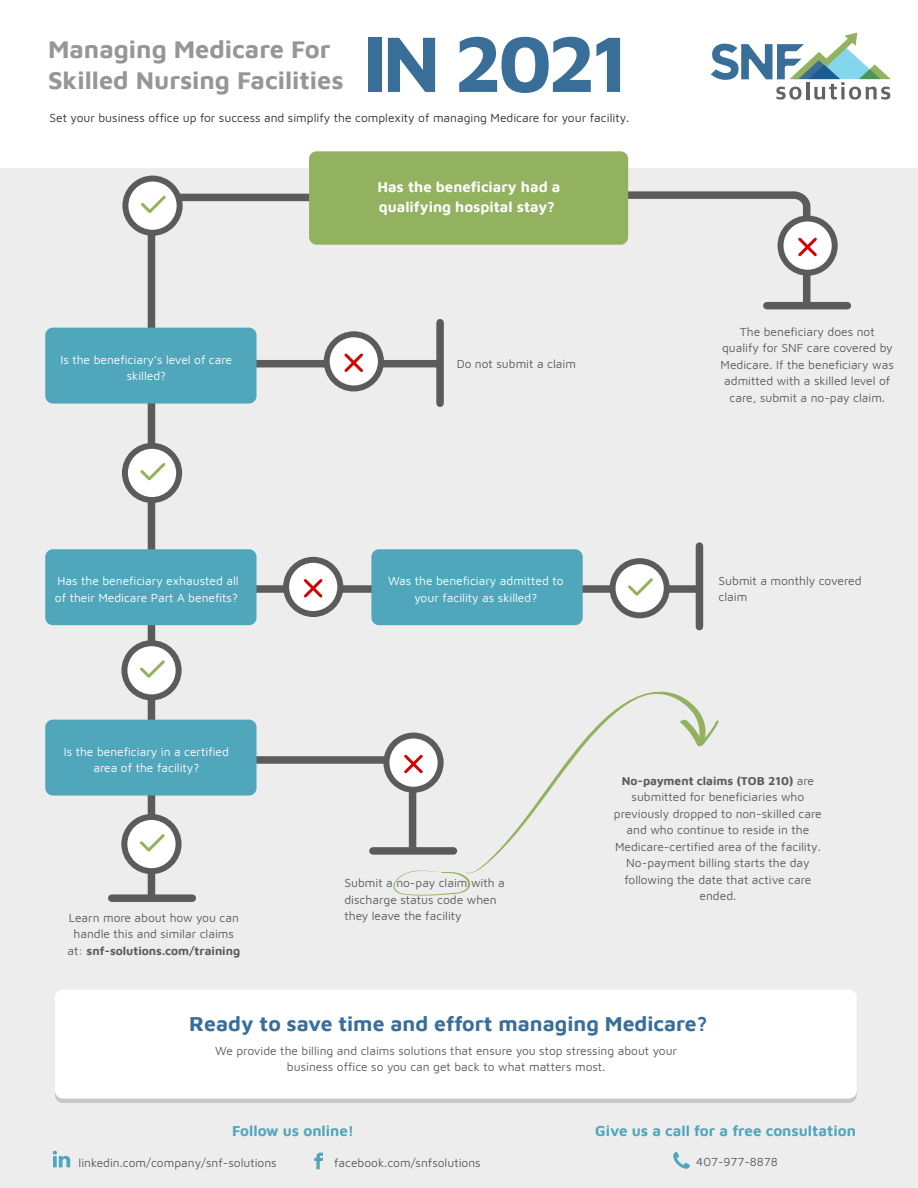
<style>
.page{position:relative;width:918px;height:1188px;background:#fff}
.page>*{position:absolute;margin:0;border:0;box-sizing:border-box;transform-origin:0 0}
.t1{font:700 81.15px "Maven Pro";letter-spacing:-.06em;color:#396e99}
.t2{font:700 25.35px/30.5px "Maven Pro";color:#969696}
.t3{font:700 21.15px "Maven Pro";color:#396e99}
.t4{font:700 15.15px "Maven Pro";color:#50a6ba}
.t5{font:700 15px/19.5px "Maven Pro";color:#fff}
.t6{font:12px/16.5px "Maven Pro";color:#5b5b5b;text-align:center}
.t7{font:12px/16.5px "Maven Pro";color:#fff;text-align:center}
.t8{font:12px "Maven Pro";color:#333}
.s1{font-weight:700}
</style>
<div class="page">
<div style="left:0;top:168px;width:918px;height:1020px;background:#ededed"></div>
<svg style="left:711px;top:33px;width:180px;height:67px"></svg>
<svg style="left:144px;top:193px;width:177px;height:709px"></svg>
<div style="left:767px;top:302px;width:80px;height:7px;background:#5b5b5b"></div>
<div style="left:436px;top:323px;width:8px;height:80px;background:#5b5b5b"></div>
<div style="left:254px;top:360px;width:183px;height:7px;background:#5b5b5b"></div>
<div style="left:237px;top:585px;width:461px;height:8px;background:#5b5b5b"></div>
<div style="left:112px;top:894px;width:80px;height:8px;background:#5b5b5b"></div>
<div style="left:696px;top:546px;width:7px;height:81px;background:#5b5b5b"></div>
<div style="left:373px;top:847px;width:80px;height:8px;background:#5b5b5b"></div>
<svg style="left:121px;top:814px;width:61px;height:60px"></svg>
<svg style="left:121px;top:640px;width:61px;height:60px"></svg>
<svg style="left:122px;top:443px;width:60px;height:60px"></svg>
<svg style="left:122px;top:176px;width:61px;height:60px"></svg>
<svg style="left:610px;top:558px;width:60px;height:60px"></svg>
<svg style="left:283px;top:557px;width:60px;height:60px"></svg>
<svg style="left:324px;top:331px;width:60px;height:61px"></svg>
<svg style="left:627px;top:188px;width:211px;height:122px"></svg>
<div style="left:55px;top:994px;width:802px;height:109px;background:#c8c8c8;border-radius:8px"></div>
<div style="left:55px;top:990px;width:802px;height:109px;background:#fff;border-radius:8px"></div>
<div style="left:99px;top:756px;width:314px;height:8px;background:#5b5b5b"></div>
<div style="left:309px;top:151px;width:319px;height:94px;background:#92b25f;border-radius:8px"></div>
<div style="left:45px;top:328px;width:212px;height:76px;background:#50a6ba;border-radius:8px"></div>
<div style="left:45px;top:549px;width:212px;height:76px;background:#50a6ba;border-radius:8px"></div>
<div style="left:45px;top:720px;width:212px;height:76px;background:#50a6ba;border-radius:8px"></div>
<div style="left:371px;top:549px;width:212px;height:76px;background:#50a6ba;border-radius:8px"></div>
<svg style="left:53px;top:1151px;width:17px;height:16px"></svg>
<svg style="left:314px;top:1153px;width:9px;height:16px"></svg>
<div style="left:409px;top:760px;width:7px;height:88px;background:#5b5b5b"></div>
<svg style="left:393px;top:870px;width:77px;height:26px"></svg>
<svg style="left:466px;top:691px;width:237px;height:183px"></svg>
<svg style="left:679px;top:719px;width:40px;height:28px"></svg>
<svg style="left:673px;top:1152px;width:17px;height:17px"></svg>
<svg style="left:383px;top:733px;width:61px;height:60px"></svg>
<h2 class="t2" style="left:48px;top:33px;width:297px">Managing Medicare For<br>Skilled Nursing Facilities</h2>
<h1 class="t1" style="left:362px;top:6px;width:269px">IN 2021</h1>
<p class="t8" style="left:50px;top:110px;width:581px">Set your business office up for success and simplify the complexity of managing Medicare for your facility.</p>
<p class="t7" style="left:61px;top:350px;width:173px">Is the beneficiary’s level of care skilled?</p>
<p class="t5" style="left:377px;top:176px;width:185px">Has the beneficiary had a qualifying hospital stay?</p>
<p class="t6" style="left:457px;top:355px;width:121px">Do not submit a claim</p>
<p class="t6" style="left:721px;top:323px;width:175px">The beneficiary does not qualify for SNF care covered by<br>Medicare. If the beneficiary was admitted with a skilled level of care, submit a no-pay claim.</p>
<p class="t7" style="left:55px;top:572px;width:185px;text-align:left">Has the beneficiary exhausted all of their Medicare Part A benefits?</p>
<p class="t7" style="left:388px;top:572px;width:177px">Was the beneficiary admitted to your facility as skilled?</p>
<p class="t6" style="left:719px;top:571px;width:144px;text-align:left">Submit a monthly covered claim</p>
<p class="t7" style="left:64px;top:742px;width:167px">Is the beneficiary in a certified area of the facility?</p>
<p class="t6" style="left:344px;top:874px;width:162px;text-align:left">Submit a no-pay claim with a discharge status code when</p>
<p class="t6" style="left:69px;top:909px;width:172px">Learn more about how you can</p>
<p class="t6" style="left:344px;top:907px;width:119px">they leave the facility</p>
<p class="t6" style="left:67px;top:925px;width:174px">handle this and similar claims at: <span class="s1">snf-solutions.com/training</span></p>
<p class="t6" style="left:614px;top:771px;width:209px"><span class="s1">No-payment claims (TOB 210)</span> are submitted for beneficiaries who previously dropped to non-skilled care and who continue to reside in the<br>Medicare-certified area of the facility.<br>No-payment billing starts the day following the date that active care ended.</p>
<h3 class="t3" style="left:189px;top:1009px;width:520px">Ready to save time and effort managing Medicare?</h3>
<p class="t6" style="left:215px;top:1041px;width:463px">We provide the billing and claims solutions that ensure you stop stressing about your business office so you can get back to what matters most.</p>
<p class="t4" style="left:232px;top:1120px;width:124px">Follow us online!</p>
<p class="t4" style="left:595px;top:1120px;width:262px">Give us a call for a free consultation</p>
<p class="t6" style="left:79px;top:1154px;width:200px">linkedin.com/company/snf-solutions</p>
<p class="t6" style="left:334px;top:1154px;width:148px">facebook.com/snfsolutions</p>
<p class="t6" style="left:696px;top:1153px;width:83px">407-977-8878</p>
</div>
